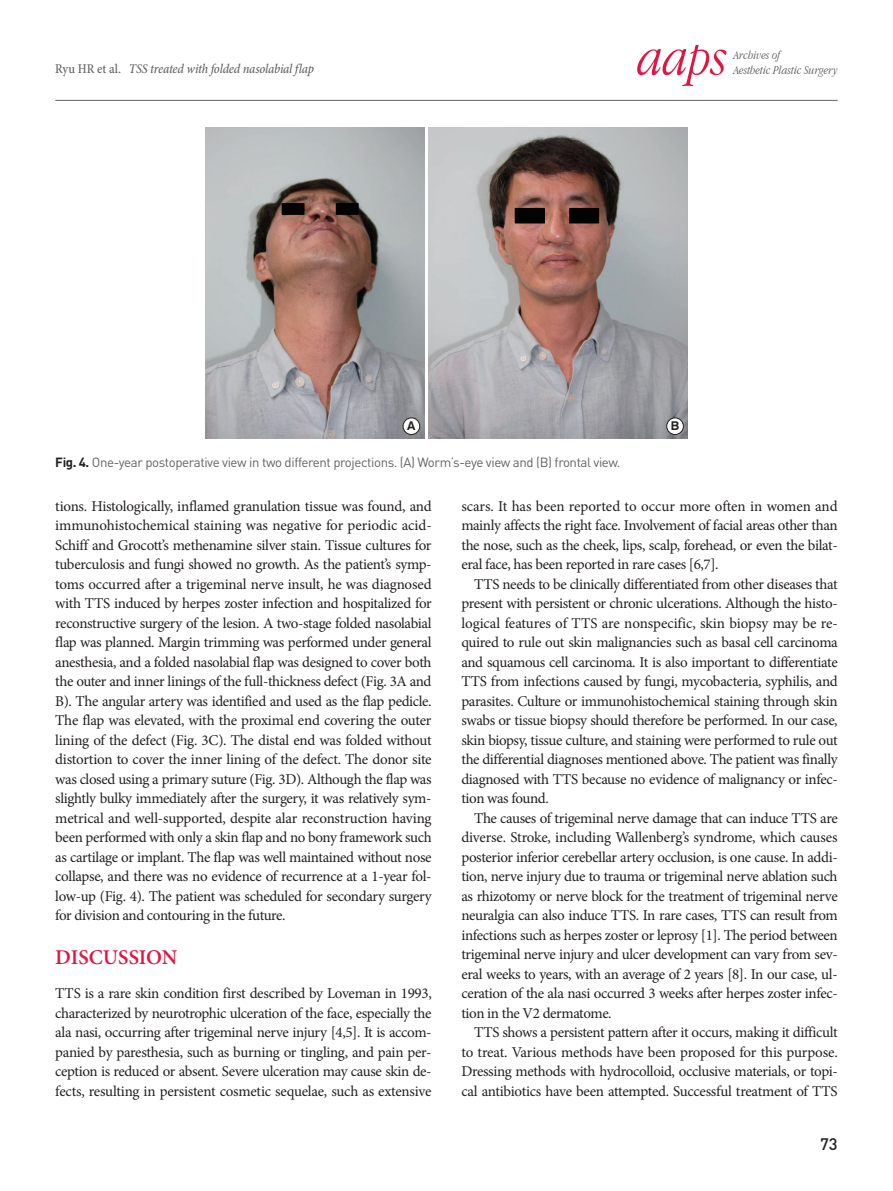
<style>
.page{position:relative;width:893px;height:1191px;background:#fff}
.page>*{position:absolute;margin:0;border:0;box-sizing:border-box;transform-origin:0 0}
.t1{font:italic 300 54px "Apple Garamond";color:#e21542}
.본문대제목{font:600 21px "Minion Pro";color:#e21542}
.t2{font:500 16.5px "DIN Pro";color:#231f20}
.본문{font:15px/19.5px "Minion Pro";letter-spacing:-.025em;color:#231f20;text-align:justify}
.하시라_저자제목{font:italic 500 condensed 13.5px "Minion Pro";letter-spacing:-.015em;color:#636366}
.표제목그림설명{font:13.2px "DIN Pro";letter-spacing:-.03em;color:#636366}
.t3{font:italic 300 12.45px "Apple Garamond";color:#57585a}
.t4{font:700 12.15px "Swiss 721 BT";color:#231f20}
.s1{font-style:normal}
.s2{font-weight:700;color:#231f20}
</style>
<div class="page">
<hr style="left:55px;top:100px;width:783px;height:1px;background:#636366">
<img style="left:205px;top:128px;width:219px;height:311px">
<img style="left:428px;top:128px;width:260px;height:311px">
<div style="left:403px;top:418px;width:17px;height:16px;background:#fff;border-radius:50%"></div>
<div style="left:403px;top:418px;width:17px;height:17px;border:1px solid #231f20;border-radius:50%"></div>
<div style="left:667px;top:418px;width:16px;height:16px;background:#fff;border-radius:50%"></div>
<div style="left:666px;top:418px;width:18px;height:17px;border:1px solid #231f20;border-radius:50%"></div>
<p class="t1" style="left:638px;top:25px;width:91px">aaps</p>
<p class="t3" style="left:733px;top:48px;width:48px">Archives of</p>
<p class="하시라_저자제목" style="left:55px;top:60px;width:260px"><span class="s1">Ryu HR et al.</span> TSS treated with folded nasolabial flap</p>
<p class="t3" style="left:733px;top:63px;width:106px">Aesthetic Plastic Surgery</p>
<p class="t4" style="left:407px;top:419px;width:10px">A</p>
<p class="t4" style="left:671px;top:419px;width:10px">B</p>
<p class="표제목그림설명" style="left:55px;top:453px;width:567px"><span class="s2">Fig. 4.</span> One-year postoperative view in two different projections. (A) Worm’s-eye view and (B) frontal view.</p>
<p class="본문" style="left:55px;top:496px;width:378px">tions. Histologically, inflamed granulation tissue was found, and immunohistochemical staining was negative for periodic acid-Schiff and Grocott’s methenamine silver stain. Tissue cultures for tuberculosis and fungi showed no growth. As the patient’s symp&shy;toms occurred after a trigeminal nerve insult, he was diagnosed with TTS induced by herpes zoster infection and hospitalized for reconstructive surgery of the lesion. A two-stage folded nasolabial flap was planned. Margin trimming was performed under general anesthesia, and a folded nasolabial flap was designed to cover both the outer and inner linings of the full-thickness defect (Fig. 3A and B). The angular artery was identified and used as the flap pedicle.<br>The flap was elevated, with the proximal end covering the outer lining of the defect (Fig. 3C). The distal end was folded without distortion to cover the inner lining of the defect. The donor site was closed using a primary suture (Fig. 3D). Although the flap was slightly bulky immediately after the surgery, it was relatively sym&shy;metrical and well-supported, despite alar reconstruction having been performed with only a skin flap and no bony framework such as cartilage or implant. The flap was well maintained without nose collapse, and there was no evidence of recurrence at a 1-year fol&shy;low-up (Fig. 4). The patient was scheduled for secondary surgery for division and contouring in the future.</p>
<p class="본문대제목" style="left:55px;top:943px;width:124px">DISCUSSION</p>
<p class="본문" style="left:55px;top:983px;width:378px">TTS is a rare skin condition first described by Loveman in 1993, characterized by neurotrophic ulceration of the face, especially the ala nasi, occurring after trigeminal nerve injury [4,5]. It is accom&shy;panied by paresthesia, such as burning or tingling, and pain per&shy;ception is reduced or absent. Severe ulceration may cause skin de&shy;fects, resulting in persistent cosmetic sequelae, such as extensive</p>
<p class="본문" style="left:461px;top:496px;width:378px">scars. It has been reported to occur more often in women and mainly affects the right face. Involvement of facial areas other than the nose, such as the cheek, lips, scalp, forehead, or even the bilat&shy;eral face, has been reported in rare cases [6,7].</p>
<p class="본문" style="left:461px;top:574px;width:378px;text-indent:13px">TTS needs to be clinically differentiated from other diseases that present with persistent or chronic ulcerations. Although the histo&shy;logical features of TTS are nonspecific, skin biopsy may be re&shy;quired to rule out skin malignancies such as basal cell carcinoma and squamous cell carcinoma. It is also important to differentiate TTS from infections caused by fungi, mycobacteria, syphilis, and parasites. Culture or immunohistochemical staining through skin swabs or tissue biopsy should therefore be performed. In our case, skin biopsy, tissue culture, and staining were performed to rule out the differential diagnoses mentioned above. The patient was finally diagnosed with TTS because no evidence of malignancy or infec&shy;tion was found.</p>
<p class="본문" style="left:461px;top:808px;width:378px;text-indent:13px">The causes of trigeminal nerve damage that can induce TTS are diverse. Stroke, including Wallenberg’s syndrome, which causes posterior inferior cerebellar artery occlusion, is one cause. In addi&shy;tion, nerve injury due to trauma or trigeminal nerve ablation such as rhizotomy or nerve block for the treatment of trigeminal nerve neuralgia can also induce TTS. In rare cases, TTS can result from infections such as herpes zoster or leprosy [1]. The period between trigeminal nerve injury and ulcer development can vary from sev&shy;eral weeks to years, with an average of 2 years [8]. In our case, ul&shy;ceration of the ala nasi occurred 3 weeks after herpes zoster infec&shy;tion in the V2 dermatome.</p>
<p class="본문" style="left:461px;top:1022px;width:378px;text-indent:13px">TTS shows a persistent pattern after it occurs, making it difficult to treat. Various methods have been proposed for this purpose.<br>Dressing methods with hydrocolloid, occlusive materials, or topi&shy;cal antibiotics have been attempted. Successful treatment of TTS</p>
<p class="t2" style="left:820px;top:1132px;width:19px">73</p>
</div>
